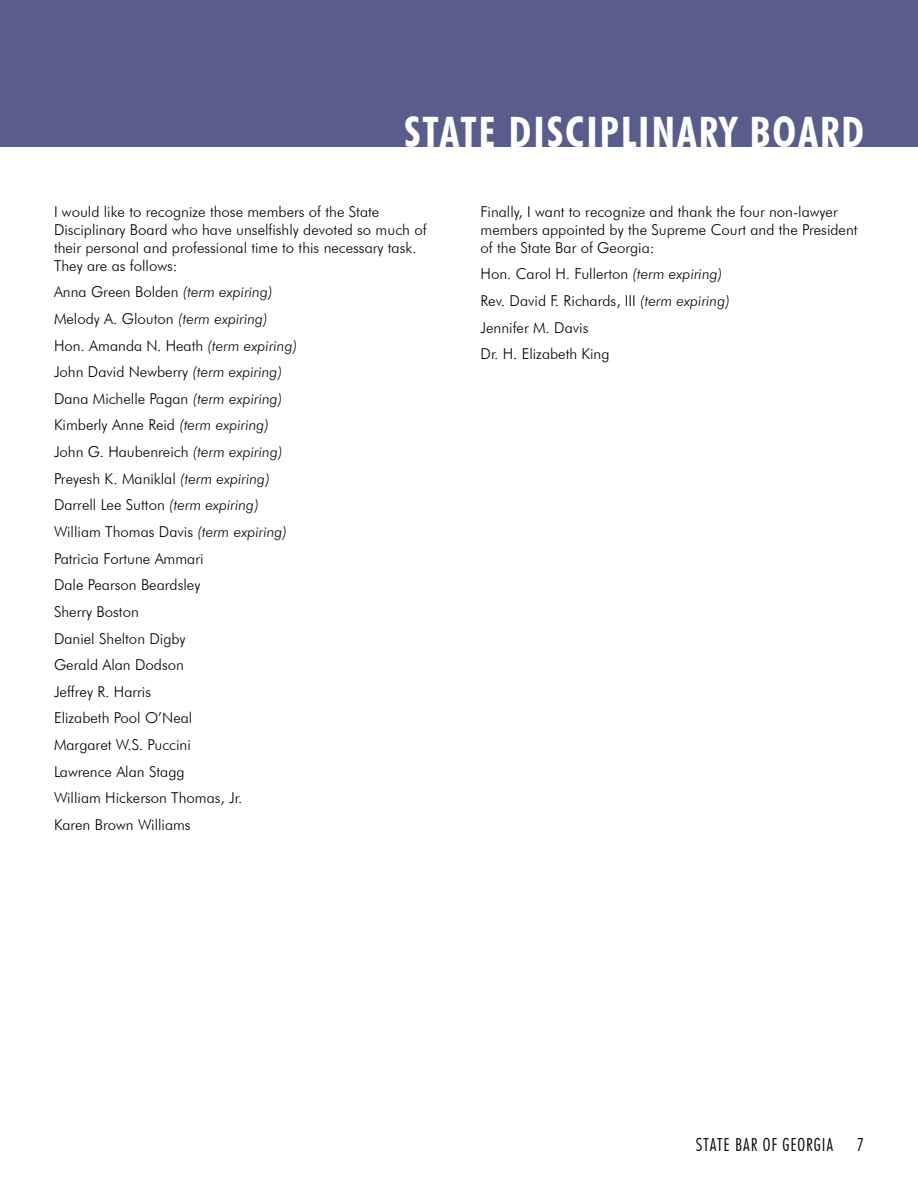
<style>
.page{position:relative;width:918px;height:1188px;background:#fff}
.page>*{position:absolute;margin:0;border:0;box-sizing:border-box;transform-origin:0 0}
.t1{font:700 condensed 42px "Futura BT";letter-spacing:.05em;color:#fff}
.t2{font:300 condensed 18px "Futura BT";letter-spacing:.05em;color:#000}
.t3{font:300 15px/26.7px "Futura BT";color:#000}
.s1{font-style:italic}
</style>
<div class="page">
<div style="left:0;top:0;width:918px;height:147px;background:#595d8b"></div>
<h1 class="t1" style="left:404px;top:107px;width:461px">STATE DISCIPLINARY BOARD</h1>
<p class="t3" style="left:54px;top:202px;width:374px;line-height:18px">I would like to recognize those members of the State Disciplinary Board who have unselfishly devoted so much of their personal and professional time to this necessary task.<br>They are as follows:</p>
<p class="t3" style="left:54px;top:278px;width:245px">Anna Green Bolden <span class="s1">(term expiring)<br></span>Melody A. Glouton <span class="s1">(term expiring)<br></span>Hon. Amanda N. Heath <span class="s1">(term expiring)<br></span>John David Newberry <span class="s1">(term expiring)<br></span>Dana Michelle Pagan <span class="s1">(term expiring)<br></span>Kimberly Anne Reid <span class="s1">(term expiring)<br></span>John G. Haubenreich <span class="s1">(term expiring)<br></span>Preyesh K. Maniklal <span class="s1">(term expiring)<br></span>Darrell Lee Sutton <span class="s1">(term expiring)<br></span>William Thomas Davis <span class="s1">(term expiring)<br></span>Patricia Fortune Ammari<br>Dale Pearson Beardsley<br>Sherry Boston<br>Daniel Shelton Digby<br>Gerald Alan Dodson<br>Jeffrey R. Harris<br>Elizabeth Pool O’Neal<br>Margaret W.S. Puccini<br>Lawrence Alan Stagg<br>William Hickerson Thomas, Jr.<br>Karen Brown Williams</p>
<p class="t3" style="left:481px;top:202px;width:379px;line-height:18px">Finally, I want to recognize and thank the four non-lawyer members appointed by the Supreme Court and the President of the State Bar of Georgia:</p>
<p class="t3" style="left:481px;top:260px;width:251px">Hon. Carol H. Fullerton <span class="s1">(term expiring)<br></span>Rev. David F. Richards, III <span class="s1">(term expiring)<br></span>Jennifer M. Davis<br>Dr. H. Elizabeth King</p>
<p class="t2" style="left:696px;top:1133px;width:138px">STATE BAR OF GEORGIA</p>
<p class="t2" style="left:857px;top:1133px;width:9px">7</p>
</div>
